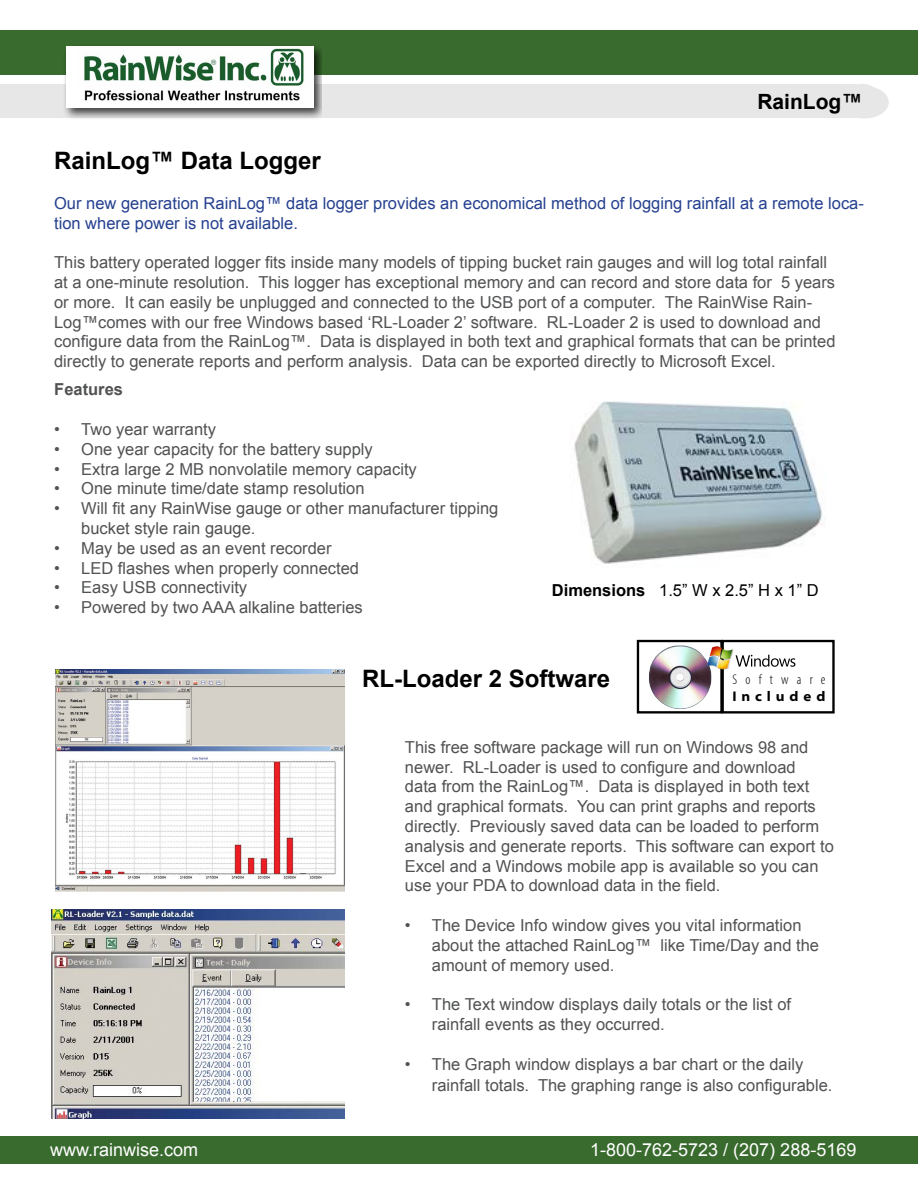
<style>
.page{position:relative;width:918px;height:1188px;background:#fff}
.page>*{position:absolute;margin:0;border:0;box-sizing:border-box;transform-origin:0 0}
.t1{font:700 24px "Arial";color:#000}
.t2{font:700 21px "Arial";color:#000}
.t3{font:18px "Arial";color:#fff}
.t4{font:16.5px/19.8px "Arial";color:#515254}
.t5{font:16.5px/19.8px "Arial";color:#25408f}
.t6{font:16.5px "Arial";color:#000}
.t7{font:700 16.5px "Arial";color:#515254}
.t8{font:300 condensed 14.1px "Myriad Pro";letter-spacing:.59em;color:#000}
.t9{font:700 semi-expanded 14.1px "Myriad Pro";letter-spacing:.35em;color:#000}
.s1{font-weight:700}
</style>
<div class="page">
<div style="left:0;top:30px;width:918px;height:45px;background:#396b2e"></div>
<div style="left:0;top:84px;width:857px;height:34px;background:#e7e7e7"></div>
<div style="left:844px;top:84px;width:37px;height:32px;background:#e7e7e7;border-radius:50%"></div>
<div style="left:63px;top:43px;width:259px;height:78px;background:#000;opacity:.75"></div>
<img style="left:66px;top:46px;width:247px;height:62px">
<div style="left:0;top:1136px;width:918px;height:28px;background:#396b2e"></div>
<img style="left:574px;top:401px;width:252px;height:163px">
<img style="left:55px;top:669px;width:290px;height:223px">
<div style="left:637px;top:640px;width:86px;height:74px;border:2px solid #000"></div>
<img style="left:649px;top:640px;width:67px;height:69px">
<div style="left:722px;top:640px;width:113px;height:74px;border:2px solid #000"></div>
<svg style="left:707px;top:646px;width:88px;height:24px"></svg>
<img style="left:51px;top:909px;width:294px;height:210px">
<div style="left:840px;top:86px;width:49px;height:32px;background:#e7e7e7;border-radius:50%"></div>
<p class="t2" style="left:757px;top:88px;width:107px">RainLog™</p>
<h1 class="t1" style="left:54px;top:145px;width:268px">RainLog™ Data Logger</h1>
<p class="t5" style="left:54px;top:193px;width:811px">Our new generation RainLog™ data logger provides an economical method of logging rainfall at a remote loca&shy;tion where power is not available.</p>
<p class="t4" style="left:54px;top:253px;width:783px">This battery operated logger fits inside many models of tipping bucket rain gauges and will log total rainfall at a one-minute resolution. This logger has exceptional memory and can record and store data for 5 years or more. It can easily be unplugged and connected to the USB port of a computer. The RainWise Rain-Log™comes with our free Windows based ‘RL-Loader 2’ software. RL-Loader 2 is used to download and configure data from the RainLog™. Data is displayed in both text and graphical formats that can be printed directly to generate reports and perform analysis. Data can be exported directly to Microsoft Excel.</p>
<p class="t7" style="left:54px;top:379px;width:70px">Features</p>
<p class="t4" style="left:54px;top:420px;width:163px">• Two year warranty</p>
<p class="t4" style="left:54px;top:439px;width:320px">• One year capacity for the battery supply</p>
<p class="t4" style="left:54px;top:459px;width:364px">• Extra large 2 MB nonvolatile memory capacity</p>
<p class="t4" style="left:54px;top:479px;width:312px">• One minute time/date stamp resolution</p>
<p class="t4" style="left:81px;top:499px;width:419px;text-indent:-27px">• Will fit any RainWise gauge or other manufacturer tipping bucket style rain gauge.</p>
<p class="t4" style="left:54px;top:538px;width:279px">• May be used as an event recorder</p>
<p class="t4" style="left:54px;top:558px;width:306px">• LED flashes when properly connected</p>
<p class="t4" style="left:54px;top:578px;width:194px">• Easy USB connectivity</p>
<p class="t4" style="left:54px;top:598px;width:310px">• Powered by two AAA alkaline batteries</p>
<p class="t6" style="left:552px;top:579px;width:268px"><span class="s1">Dimensions</span> 1.5” W x 2.5” H x 1” D</p>
<h1 class="t1" style="left:362px;top:662px;width:250px">RL-Loader 2 Software</h1>
<p class="t8" style="left:732px;top:671px;width:95px">Software</p>
<p class="t9" style="left:732px;top:687px;width:95px">Included</p>
<p class="t4" style="left:405px;top:737px;width:430px">This free software package will run on Windows 98 and newer. RL-Loader is used to configure and download<br>data from the RainLog™. Data is displayed in both text and graphical formats. You can print graphs and reports directly. Previously saved data can be loaded to perform analysis and generate reports. This software can export to Excel and a Windows mobile app is available so you can use your PDA to download data in the field.</p>
<p class="t4" style="left:432px;top:916px;width:389px;text-indent:-27px">• The Device Info window gives you vital information about the attached RainLog™ like Time/Day and the amount of memory used.</p>
<p class="t4" style="left:432px;top:995px;width:361px;text-indent:-27px">• The Text window displays daily totals or the list of rainfall events as they occurred.</p>
<p class="t4" style="left:432px;top:1053px;width:402px;line-height:21.6px;text-indent:-27px">• The Graph window displays a bar chart or the daily rainfall totals. The graphing range is also configurable.</p>
<p class="t3" style="left:50px;top:1137px;width:150px">www.rainwise.com</p>
<p class="t3" style="left:590px;top:1137px;width:268px">1-800-762-5723 / (207) 288-5169</p>
</div>
